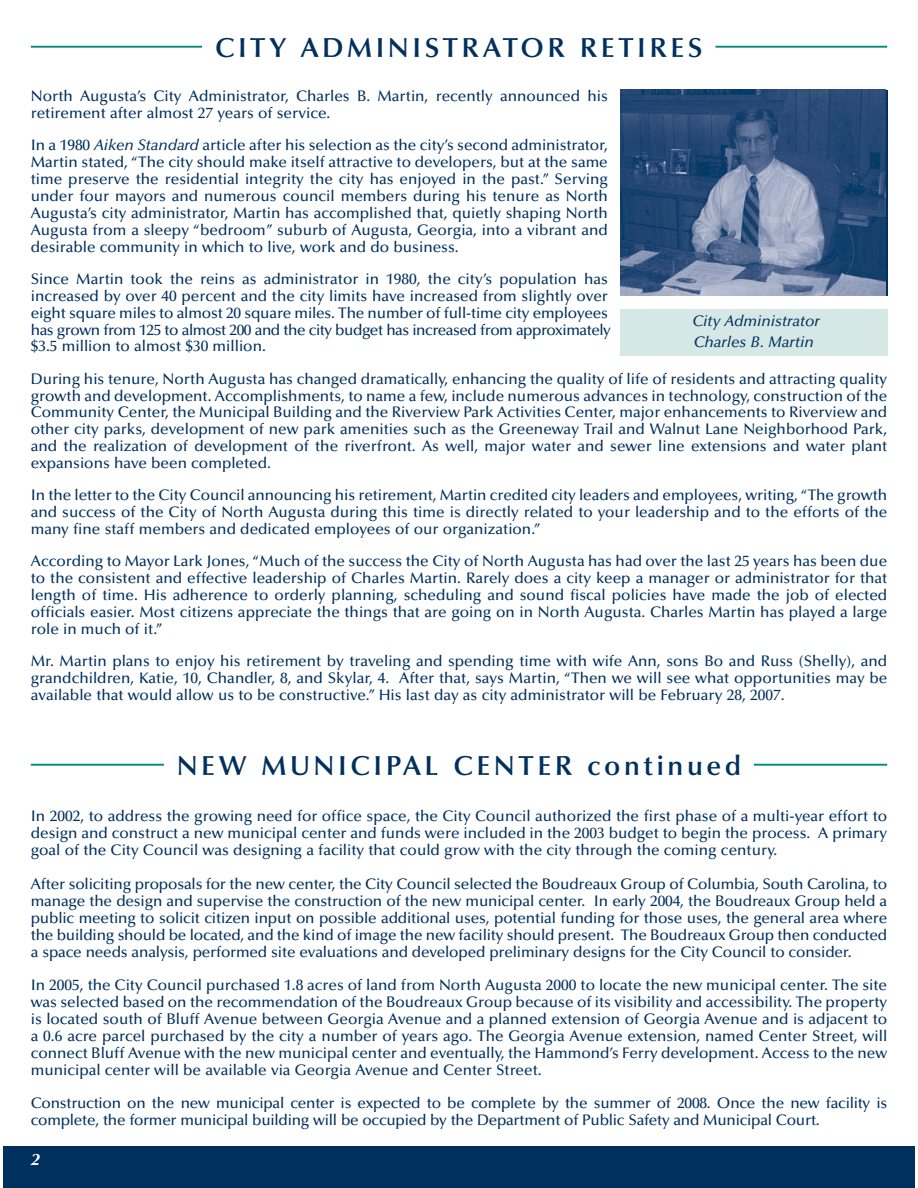
<style>
.page{position:relative;width:918px;height:1188px;background:#fff}
.page>*{position:absolute;margin:0;border:0;box-sizing:border-box;transform-origin:0 0}
.t1{font:600 27.6px "Optima";letter-spacing:.13em;color:#00305e}
.t2{font:italic 700 16.95px "Optima";color:#fff}
.t3{font:500 15.3px/17px "Optima";color:#00305e;text-align:justify}
.t4{font:italic 500 15.3px/21.5px "Optima";color:#00305e}
.s1{font-style:italic}
</style>
<div class="page">
<div style="left:3px;top:1147px;width:912px;height:41px;background:#00305e"></div>
<hr style="left:31px;top:46px;width:171px;height:2px;background:#008e7c">
<hr style="left:716px;top:46px;width:171px;height:2px;background:#008e7c">
<img style="left:620px;top:90px;width:266px;height:206px">
<hr style="left:31px;top:764px;width:133px;height:2px;background:#008e7c">
<hr style="left:754px;top:764px;width:133px;height:2px;background:#008e7c">
<div style="left:620px;top:309px;width:267px;height:47px;background:#d6e8e5"></div>
<h1 class="t1" style="left:215px;top:37px;width:489px">CITY ADMINISTRATOR RETIRES</h1>
<p class="t3" style="left:31px;top:89px;width:579px">North Augusta’s City Administrator, Charles B. Martin, recently announced his retirement after almost 27 years of service.</p>
<p class="t3" style="left:31px;top:138px;width:579px">In a 1980 <span class="s1">Aiken Standard</span> article after his selection as the city’s second administrator, Martin stated, “The city should make itself attractive to developers, but at the same time preserve the residential integrity the city has enjoyed in the past.” Serving under four mayors and numerous council members during his tenure as North Augusta’s city administrator, Martin has accomplished that, quietly shaping North Augusta from a sleepy “bedroom” suburb of Augusta, Georgia, into a vibrant and desirable community in which to live, work and do business.</p>
<p class="t3" style="left:31px;top:272px;width:582px;text-align:left">Since Martin took the reins as administrator in 1980, the city’s population has increased by over 40 percent and the city limits have increased from slightly over eight square miles to almost 20 square miles. The number of full-time city employees has grown from 125 to almost 200 and the city budget has increased from approximately $3.5 million to almost $30 million.</p>
<p class="t3" style="left:31px;top:372px;width:858px">During his tenure, North Augusta has changed dramatically, enhancing the quality of life of residents and attracting quality growth and development. Accomplishments, to name a few, include numerous advances in technology, construction of the Community Center, the Municipal Building and the Riverview Park Activities Center, major enhancements to Riverview and other city parks, development of new park amenities such as the Greeneway Trail and Walnut Lane Neighborhood Park, and the realization of development of the riverfront. As well, major water and sewer line extensions and water plant expansions have been completed.</p>
<p class="t3" style="left:31px;top:488px;width:858px">In the letter to the City Council announcing his retirement, Martin credited city leaders and employees, writing, “The growth and success of the City of North Augusta during this time is directly related to your leadership and to the efforts of the many fine staff members and dedicated employees of our organization.”</p>
<p class="t3" style="left:31px;top:554px;width:858px">According to Mayor Lark Jones, “Much of the success the City of North Augusta has had over the last 25 years has been due to the consistent and effective leadership of Charles Martin. Rarely does a city keep a manager or administrator for that length of time. His adherence to orderly planning, scheduling and sound fiscal policies have made the job of elected officials easier. Most citizens appreciate the things that are going on in North Augusta. Charles Martin has played a large role in much of it.”</p>
<p class="t3" style="left:31px;top:654px;width:858px">Mr. Martin plans to enjoy his retirement by traveling and spending time with wife Ann, sons Bo and Russ (Shelly), and grandchildren, Katie, 10, Chandler, 8, and Skylar, 4. After that, says Martin, “Then we will see what opportunities may be available that would allow us to be constructive.” His last day as city administrator will be February 28, 2007.</p>
<p class="t4" style="left:692px;top:311px;width:129px">City Administrator<br>Charles B. Martin</p>
<h1 class="t1" style="left:177px;top:755px;width:566px">NEW MUNICIPAL CENTER continued</h1>
<p class="t3" style="left:31px;top:809px;width:858px">In 2002, to address the growing need for office space, the City Council authorized the first phase of a multi-year effort to design and construct a new municipal center and funds were included in the 2003 budget to begin the process. A primary goal of the City Council was designing a facility that could grow with the city through the coming century.</p>
<p class="t3" style="left:31px;top:877px;width:858px">After soliciting proposals for the new center, the City Council selected the Boudreaux Group of Columbia, South Carolina, to manage the design and supervise the construction of the new municipal center. In early 2004, the Boudreaux Group held a public meeting to solicit citizen input on possible additional uses, potential funding for those uses, the general area where the building should be located, and the kind of image the new facility should present. The Boudreaux Group then conducted a space needs analysis, performed site evaluations and developed preliminary designs for the City Council to consider.</p>
<p class="t3" style="left:31px;top:978px;width:858px">In 2005, the City Council purchased 1.8 acres of land from North Augusta 2000 to locate the new municipal center. The site was selected based on the recommendation of the Boudreaux Group because of its visibility and accessibility. The property is located south of Bluff Avenue between Georgia Avenue and a planned extension of Georgia Avenue and is adjacent to a 0.6 acre parcel purchased by the city a number of years ago. The Georgia Avenue extension, named Center Street, will connect Bluff Avenue with the new municipal center and eventually, the Hammond’s Ferry development. Access to the new municipal center will be available via Georgia Avenue and Center Street.</p>
<p class="t3" style="left:31px;top:1096px;width:858px">Construction on the new municipal center is expected to be complete by the summer of 2008. Once the new facility is complete, the former municipal building will be occupied by the Department of Public Safety and Municipal Court.</p>
<p class="t2" style="left:31px;top:1152px;width:11px">2</p>
</div>
